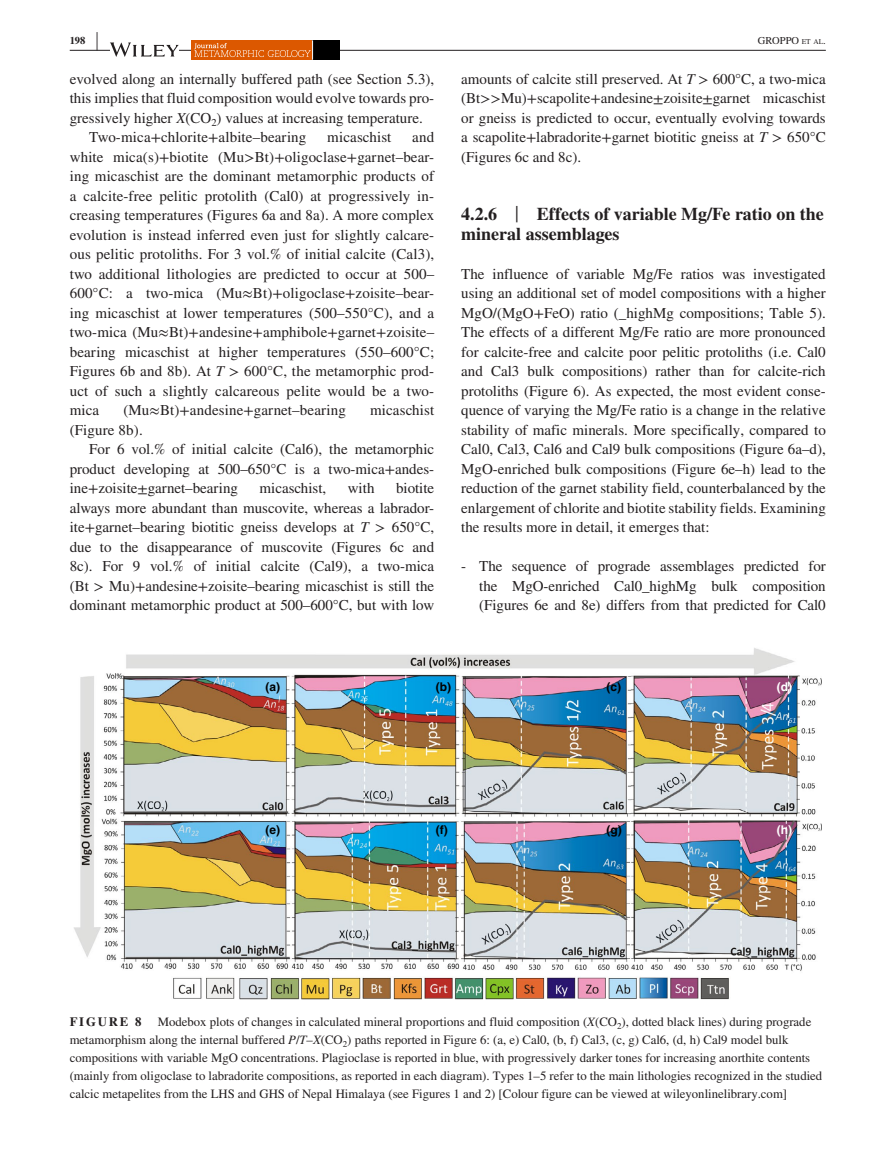
<style>
.page{position:relative;width:893px;height:1174px;background:#fff}
.page>*{position:absolute;margin:0;border:0;box-sizing:border-box;transform-origin:0 0}
.t1{font:700 25.95px "STIX";color:#231f20;scale:.36 1}
.t2{font:700 18px/19.5px "STIX";color:#231f20}
.t3{font:15px/19.5px "STIX";color:#231f20;text-align:justify}
.t4{font:12.75px/18px "STIX";color:#231f20}
.t5{font:700 12.75px "STIX";letter-spacing:.14em;color:#231f20}
.t6{font:700 12px "Helvetica";color:#000}
.t7{font:700 12px "Helvetica";color:#fff}
.t8{font:10.5px "STIX";color:#231f20}
.t9{font:700 10.5px "STIX";color:#231f20}
.s1{font-size:7.35px}
.s2{font-style:italic}
.s3{font-weight:400;font-size:23.7px}
</style>
<div class="page">
<hr style="left:70px;top:50px;width:756px;height:1px;background:#231f20">
<svg style="left:110px;top:42px;width:69px;height:15px"></svg>
<div style="left:191px;top:40px;width:149px;height:20px;background:#dc5800"></div>
<div style="left:313px;top:40px;width:27px;height:20px;background:#000"></div>
<svg style="left:194px;top:40px;width:119px;height:20px"></svg>
<img style="left:74px;top:648px;width:748px;height:351px">
<p class="t9" style="left:70px;top:34px;width:17px">198</p>
<h1 class="t1" style="left:96px;top:26px;width:7px">|</h1>
<p class="t8" style="left:758px;top:33px;width:69px">GROPPO <span class="s1">et al</span>.</p>
<p class="t3" style="left:70px;top:70px;width:366px">evolved along an internally buffered path (see Section 5.3),</p>
<p class="t3" style="left:70px;top:89px;width:366px">this implies that fluid composition would evolve towards pro-</p>
<p class="t3" style="left:70px;top:109px;width:355px">gressively higher <span class="s2">X</span>(CO<sub>2</sub>) values at increasing temperature.</p>
<p class="t3" style="left:89px;top:128px;width:219px">Two-mica+chlorite+albite–bearing</p>
<p class="t3" style="left:327px;top:128px;width:66px">micaschist</p>
<p class="t3" style="left:461px;top:70px;width:366px">amounts of calcite still preserved. At <span class="s2">T</span> &gt; 600°C, a two-mica (Bt&gt;&gt;Mu)+scapolite+andesine±zoisite±garnet micaschist or gneiss is predicted to occur, eventually evolving towards a scapolite+labradorite+garnet biotitic gneiss at <span class="s2">T</span> &gt; 650°C (Figures 6c and 8c).</p>
<p class="t3" style="left:70px;top:128px;width:366px;text-indent:343px">and white mica(s)+biotite (Mu&gt;Bt)+oligoclase+garnet–bear&shy;ing micaschist are the dominant metamorphic products of a calcite-free pelitic protolith (Cal0) at progressively in&shy;creasing temperatures (Figures 6a and 8a). A more complex evolution is instead inferred even just for slightly calcare&shy;ous pelitic protoliths. For 3 vol.% of initial calcite (Cal3), two additional lithologies are predicted to occur at 500– 600°C: a two-mica (Mu≈Bt)+oligoclase+zoisite–bear&shy;ing micaschist at lower temperatures (500–550°C), and a two-mica (Mu≈Bt)+andesine+amphibole+garnet+zoisite– bearing micaschist at higher temperatures (550–600°C; Figures 6b and 8b). At <span class="s2">T</span> &gt; 600°C, the metamorphic prod&shy;uct of such a slightly calcareous pelite would be a two&shy;mica</p>
<p class="t2" style="left:461px;top:204px;width:364px">4.2.6 <span class="s3">|</span> Effects of variable Mg/Fe ratio on the mineral assemblages</p>
<p class="t3" style="left:461px;top:265px;width:366px">The influence of variable Mg/Fe ratios was investigated using an additional set of model compositions with a higher MgO/(MgO+FeO) ratio (_highMg compositions; Table 5).<br>The effects of a different Mg/Fe ratio are more pronounced for calcite-free and calcite poor pelitic protoliths (i.e. Cal0 and Cal3 bulk compositions) rather than for calcite-rich protoliths (Figure 6). As expected, the most evident conse&shy;quence of varying the Mg/Fe ratio is a change in the relative stability of mafic minerals. More specifically, compared to Cal0, Cal3, Cal6 and Cal9 bulk compositions (Figure 6a–d), MgO-enriched bulk compositions (Figure 6e–h) lead to the reduction of the garnet stability field, counterbalanced by the enlargement of chlorite and biotite stability fields. Examining the results more in detail, it emerges that:</p>
<p class="t3" style="left:479px;top:557px;width:348px;text-indent:-18px">- The sequence of prograde assemblages predicted for the MgO-enriched Cal0_highMg bulk composition (Figures 6e and 8e) differs from that predicted for Cal0</p>
<p class="t3" style="left:123px;top:401px;width:224px">(Mu≈Bt)+andesine+garnet–bearing</p>
<p class="t3" style="left:370px;top:401px;width:66px">micaschist</p>
<p class="t3" style="left:70px;top:421px;width:75px">(Figure 8b).</p>
<p class="t3" style="left:89px;top:440px;width:346px">For 6 vol.% of initial calcite (Cal6), the metamorphic</p>
<p class="t3" style="left:70px;top:460px;width:366px">product developing at 500–650°C is a two-mica+andes-</p>
<p class="t3" style="left:70px;top:479px;width:170px">ine+zoisite±garnet–bearing</p>
<p class="t3" style="left:260px;top:479px;width:68px">micaschist,</p>
<p class="t3" style="left:348px;top:479px;width:28px">with</p>
<p class="t3" style="left:70px;top:479px;width:366px;text-indent:326px">biotite always more abundant than muscovite, whereas a labrador&shy;ite+garnet–bearing biotitic gneiss develops at <span class="s2">T</span> &gt; 650°C, due to the disappearance of muscovite (Figures 6c and 8c). For 9 vol.% of initial calcite (Cal9), a two-mica (Bt &gt; Mu)+andesine+zoisite–bearing micaschist is still the dominant metamorphic product at 500–600°C, but with low</p>
<p class="t6" style="left:265px;top:679px;width:16px">(a)</p>
<p class="t6" style="left:265px;top:822px;width:16px">(e)</p>
<p class="t6" style="left:436px;top:679px;width:17px">(b)</p>
<p class="t6" style="left:436px;top:822px;width:13px">(f)</p>
<p class="t6" style="left:606px;top:679px;width:16px">(c)</p>
<p class="t6" style="left:606px;top:822px;width:17px">(g)</p>
<p class="t7" style="left:777px;top:679px;width:17px">(d)</p>
<p class="t7" style="left:777px;top:822px;width:17px">(h)</p>
<p class="t5" style="left:70px;top:1014px;width:73px">FIGURE 8</p>
<p class="t4" style="left:70px;top:1013px;width:754px;text-indent:88px">Modebox plots of changes in calculated mineral proportions and fluid composition (<span class="s2">X</span>(CO<sub>2</sub>), dotted black lines) during prograde metamorphism along the internal buffered <span class="s2">P</span>/<span class="s2">T</span>–<span class="s2">X</span>(CO<sub>2</sub>) paths reported in Figure 6: (a, e) Cal0, (b, f) Cal3, (c, g) Cal6, (d, h) Cal9 model bulk compositions with variable MgO concentrations. Plagioclase is reported in blue, with progressively darker tones for increasing anorthite contents (mainly from oligoclase to labradorite compositions, as reported in each diagram). Types 1–5 refer to the main lithologies recognized in the studied calcic metapelites from the LHS and GHS of Nepal Himalaya (see Figures 1 and 2) [Colour figure can be viewed at wileyonlinelibrary.com]</p>
</div>
